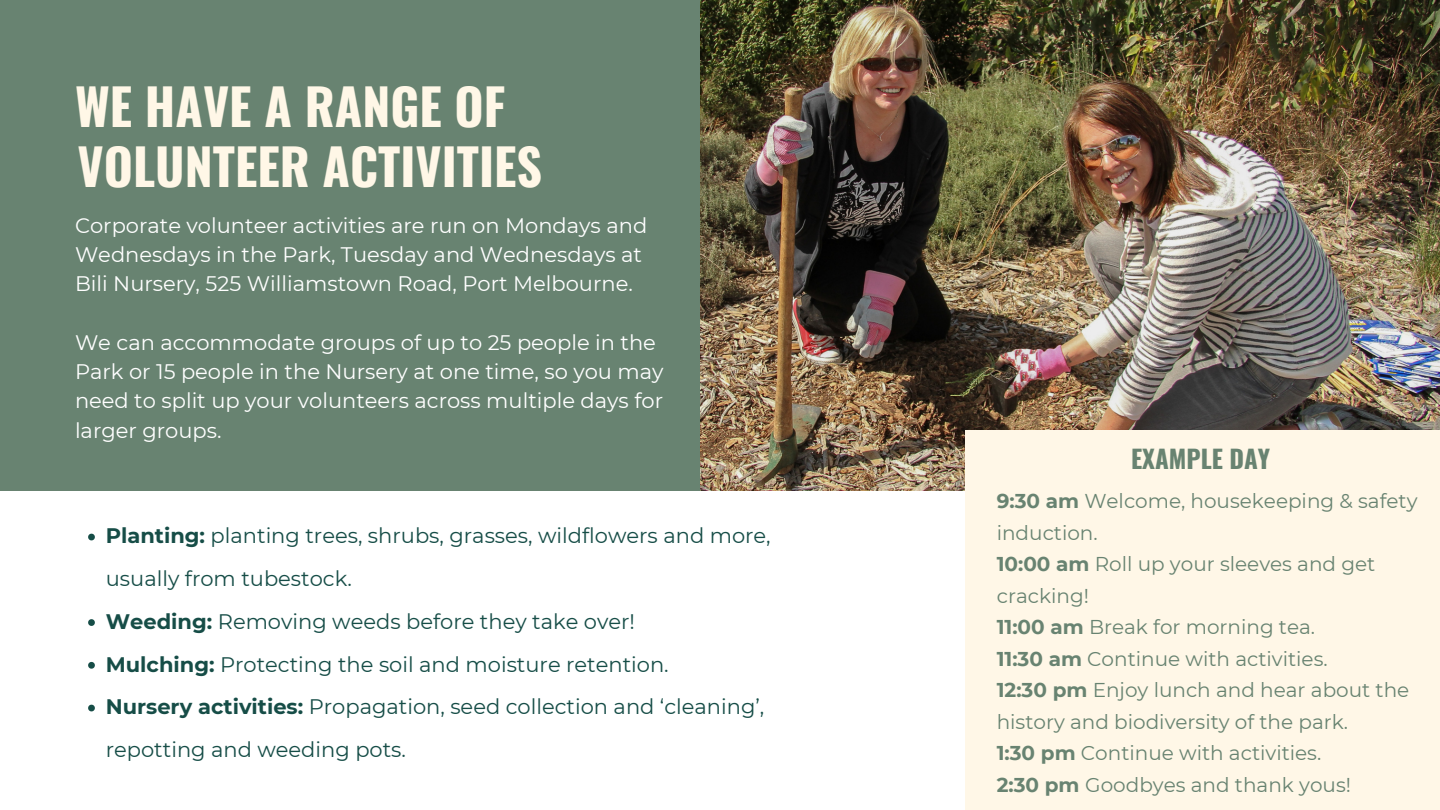
<style>
.page{position:relative;width:1440px;height:810px;background:#fff}
.page>*{position:absolute;margin:0;border:0;box-sizing:border-box;transform-origin:0 0}
.t1{font:700 50px "Oswald";color:#fff7e7}
.t2{font:700 25px "Oswald";color:#688371}
.t3{font:21px/29.2px "Montserrat";color:#fff}
.t4{font:21px/42.8px "Montserrat";color:#164d47}
.t5{font:20px/31.5px "Montserrat";color:#688371}
.s1{font-weight:700}
</style>
<div class="page">
<div style="left:0;top:0;width:1440px;height:491px;background:#688371"></div>
<img style="left:700px;top:0;width:740px;height:490px">
<div style="left:966px;top:431px;width:474px;height:379px;background:#fff7e7"></div>
<svg style="left:88px;top:534px;width:7px;height:6px"></svg>
<svg style="left:88px;top:619px;width:7px;height:7px"></svg>
<svg style="left:88px;top:662px;width:7px;height:7px"></svg>
<svg style="left:88px;top:705px;width:7px;height:6px"></svg>
<h2 class="t1" style="left:75px;top:67px;width:432px">WE HAVE A RANGE OF</h2>
<p class="t1" style="left:78px;top:127px;width:466px">VOLUNTEER ACTIVITIES</p>
<p class="t3" style="left:75px;top:211px;width:574px">Corporate volunteer activities are run on Mondays and<br>Wednesdays in the Park, Tuesday and Wednesdays at<br>Bili Nursery, 525 Williamstown Road, Port Melbourne.</p>
<p class="t3" style="left:75px;top:328px;width:590px">We can accommodate groups of up to 25 people in the Park or 15 people in the Nursery at one time, so you may need to split up your volunteers across multiple days for larger groups.</p>
<h1 class="t4" style="left:106px;top:514px;width:666px"><span class="s1">Planting:</span> planting trees, shrubs, grasses, wildflowers and more, usually from tubestock.</h1>
<h1 class="t4" style="left:106px;top:600px;width:531px"><span class="s1">Weeding:</span> Removing weeds before they take over!</h1>
<p class="t4" style="left:106px;top:643px;width:564px"><span class="s1">Mulching:</span> Protecting the soil and moisture retention.</p>
<p class="t4" style="left:106px;top:685px;width:660px"><span class="s1">Nursery activities:</span> Propagation, seed collection and ‘cleaning’, repotting and weeding pots.</p>
<p class="t2" style="left:1131px;top:439px;width:141px">EXAMPLE DAY</p>
<p class="t5" style="left:997px;top:485px;width:422px"><span class="s1">9:30 am</span> Welcome, housekeeping &amp; safety induction.</p>
<p class="t5" style="left:997px;top:548px;width:380px"><span class="s1">10:00 am</span> Roll up your sleeves and get cracking!</p>
<p class="t5" style="left:997px;top:611px;width:320px"><span class="s1">11:00 am</span> Break for morning tea.</p>
<p class="t5" style="left:997px;top:643px;width:332px"><span class="s1">11:30 am</span> Continue with activities.</p>
<p class="t5" style="left:997px;top:674px;width:414px"><span class="s1">12:30 pm</span> Enjoy lunch and hear about the history and biodiversity of the park.</p>
<p class="t5" style="left:997px;top:737px;width:326px"><span class="s1">1:30 pm</span> Continue with activities.</p>
<p class="t5" style="left:997px;top:769px;width:356px"><span class="s1">2:30 pm</span> Goodbyes and thank yous!</p>
</div>
